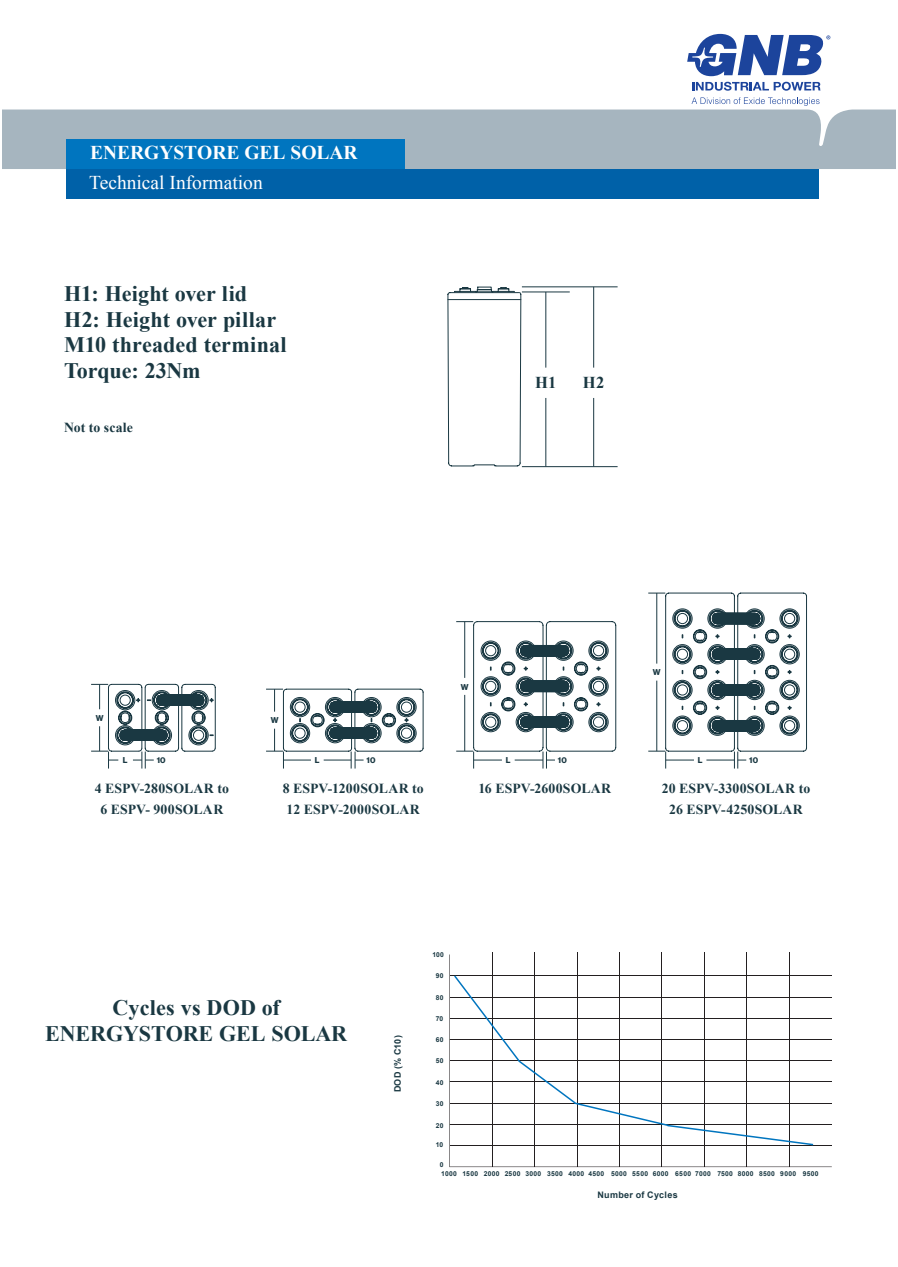
<style>
.page{position:relative;width:898px;height:1267px;background:#fff}
.page>*{position:absolute;margin:0;border:0;box-sizing:border-box;transform-origin:0 0}
.t1{font:700 22.05px/26.5px "Times New Roman";color:#1a3842;text-align:center}
.t2{font:19.5px/30.3px "Times New Roman";color:#fff}
.t3{font:700 16.5px "Times New Roman";color:#1a3842}
.t4{font:700 13.8px "Times New Roman";letter-spacing:.01em;color:#1a3842}
.t5{font:700 9px "Arial";letter-spacing:.035em;color:#1a3842}
.t6{font:8.25px "N Haas Grotesk DS Std 75 Bd";letter-spacing:.025em;color:#1a3842}
.t7{font:700 6.75px "Arial";letter-spacing:.045em;color:#1a3842}
.s1{font-weight:700}
.s2{font-style:inherit}
</style>
<div class="page">
<svg style="left:266px;top:688px;width:158px;height:80px"></svg>
<svg style="left:456px;top:621px;width:160px;height:147px"></svg>
<svg style="left:648px;top:592px;width:159px;height:176px"></svg>
<svg style="left:91px;top:683px;width:125px;height:85px"></svg>
<hr style="left:522px;top:286px;width:95px;height:1px;background:#1a3842">
<hr style="left:522px;top:291px;width:48px;height:1px;background:#1a3842">
<hr style="left:522px;top:466px;width:95px;height:1px;background:#1a3842">
<hr style="left:545px;top:398px;width:1px;height:68px;background:#1a3842">
<hr style="left:545px;top:292px;width:1px;height:76px;background:#1a3842">
<hr style="left:593px;top:398px;width:1px;height:68px;background:#1a3842">
<hr style="left:593px;top:287px;width:1px;height:81px;background:#1a3842">
<svg style="left:447px;top:286px;width:74px;height:181px"></svg>
<div style="left:2px;top:109px;width:893px;height:60px;background:#a6b5bf"></div>
<div style="left:66px;top:139px;width:338px;height:30px;background:#0075bf"></div>
<div style="left:66px;top:169px;width:753px;height:29px;background:#0061a8"></div>
<hr style="left:789px;top:952px;width:1px;height:214px;background:#231f20">
<hr style="left:746px;top:952px;width:1px;height:214px;background:#231f20">
<hr style="left:492px;top:952px;width:1px;height:214px;background:#231f20">
<hr style="left:534px;top:952px;width:1px;height:214px;background:#231f20">
<hr style="left:577px;top:952px;width:1px;height:214px;background:#231f20">
<hr style="left:619px;top:952px;width:1px;height:214px;background:#231f20">
<hr style="left:661px;top:952px;width:1px;height:214px;background:#231f20">
<hr style="left:704px;top:952px;width:1px;height:214px;background:#231f20">
<svg style="left:449px;top:954px;width:383px;height:213px"></svg>
<hr style="left:450px;top:975px;width:381px;height:1px;background:#231f20">
<hr style="left:450px;top:996px;width:381px;height:1px;background:#231f20">
<hr style="left:450px;top:1018px;width:381px;height:1px;background:#231f20">
<hr style="left:450px;top:1039px;width:381px;height:1px;background:#231f20">
<hr style="left:450px;top:1060px;width:381px;height:1px;background:#231f20">
<hr style="left:450px;top:1081px;width:381px;height:1px;background:#231f20">
<hr style="left:450px;top:1102px;width:381px;height:1px;background:#231f20">
<hr style="left:450px;top:1124px;width:381px;height:1px;background:#231f20">
<hr style="left:450px;top:1145px;width:381px;height:1px;background:#231f20">
<svg style="left:692px;top:82px;width:128px;height:9px"></svg>
<svg style="left:687px;top:34px;width:143px;height:42px"></svg>
<svg style="left:691px;top:97px;width:128px;height:9px"></svg>
<svg style="left:452px;top:974px;width:362px;height:172px"></svg>
<p class="t2" style="left:89px;top:137px;width:270px"><span class="s1">ENERGYSTORE</span> <span class="s1">GEL</span> <span class="s1">SOLAR<br></span>Technical Information</p>
<p class="t1" style="left:64px;top:280px;width:185px">H1: Height over lid</p>
<p class="t1" style="left:64px;top:306px;width:214px">H2: Height over pillar</p>
<p class="t1" style="left:64px;top:331px;width:224px">M10 threaded terminal</p>
<p class="t1" style="left:64px;top:357px;width:138px">Torque: 23Nm</p>
<p class="t4" style="left:64px;top:418px;width:70px">Not to scale</p>
<p class="t6" style="left:96px;top:713px;width:9px">W</p>
<p class="t6" style="left:271px;top:715px;width:9px">W</p>
<p class="t3" style="left:535px;top:371px;width:23px">H1</p>
<p class="t3" style="left:583px;top:371px;width:23px">H2</p>
<p class="t6" style="left:461px;top:682px;width:9px">W</p>
<p class="t6" style="left:653px;top:667px;width:9px">W</p>
<p class="t6" style="left:123px;top:755px;width:6px">L</p>
<p class="t6" style="left:157px;top:755px;width:10px">10</p>
<p class="t6" style="left:315px;top:755px;width:6px">L</p>
<p class="t6" style="left:366px;top:755px;width:10px">10</p>
<p class="t6" style="left:506px;top:755px;width:6px">L</p>
<p class="t6" style="left:558px;top:755px;width:10px">10</p>
<p class="t6" style="left:697px;top:755px;width:6px">L</p>
<p class="t6" style="left:749px;top:755px;width:10px">10</p>
<p class="t4" style="left:95px;top:778px;width:136px">4 ESPV-280SOLAR to</p>
<p class="t4" style="left:100px;top:799px;width:124px">6 ESPV- 900SOLAR</p>
<p class="t4" style="left:283px;top:778px;width:143px">8 ESPV-1200SOLAR to</p>
<p class="t4" style="left:286px;top:799px;width:135px">12 ESPV-2000SOLAR</p>
<p class="t4" style="left:478px;top:778px;width:134px">16 ESPV-2600SOLAR</p>
<p class="t4" style="left:662px;top:778px;width:150px">20 ESPV-3300SOLAR to</p>
<p class="t4" style="left:669px;top:799px;width:135px">26 ESPV-4250SOLAR</p>
<p class="t1" style="left:45px;top:993px;width:303px">Cycles vs DOD of<br>ENERGYSTORE <span class="s2">GEL</span> SOLAR</p>
<p class="t5" style="left:392px;top:1092px;width:59px;rotate:-90deg">DOD (% C10)</p>
<p class="t7" style="left:432px;top:950px;width:13px">100</p>
<p class="t7" style="left:436px;top:971px;width:9px">90</p>
<p class="t7" style="left:436px;top:993px;width:9px">80</p>
<p class="t7" style="left:436px;top:1014px;width:9px">70</p>
<p class="t7" style="left:436px;top:1034px;width:9px">60</p>
<p class="t7" style="left:436px;top:1056px;width:9px">50</p>
<p class="t7" style="left:436px;top:1077px;width:9px">40</p>
<p class="t7" style="left:436px;top:1099px;width:9px">30</p>
<p class="t7" style="left:436px;top:1120px;width:9px">20</p>
<p class="t7" style="left:436px;top:1140px;width:9px">10</p>
<p class="t7" style="left:440px;top:1160px;width:5px">0</p>
<p class="t7" style="left:441px;top:1169px;width:17px">1000</p>
<p class="t7" style="left:462px;top:1169px;width:17px">1500</p>
<p class="t7" style="left:484px;top:1169px;width:17px">2000</p>
<p class="t7" style="left:504px;top:1169px;width:17px">2500</p>
<p class="t7" style="left:525px;top:1169px;width:17px">3000</p>
<p class="t7" style="left:547px;top:1169px;width:17px">3500</p>
<p class="t7" style="left:568px;top:1169px;width:17px">4000</p>
<p class="t7" style="left:588px;top:1169px;width:17px">4500</p>
<p class="t7" style="left:611px;top:1169px;width:17px">5000</p>
<p class="t7" style="left:632px;top:1169px;width:17px">5500</p>
<p class="t7" style="left:652px;top:1169px;width:17px">6000</p>
<p class="t7" style="left:675px;top:1169px;width:17px">6500</p>
<p class="t7" style="left:695px;top:1169px;width:17px">7000</p>
<p class="t7" style="left:717px;top:1169px;width:17px">7500</p>
<p class="t7" style="left:738px;top:1169px;width:17px">8000</p>
<p class="t7" style="left:759px;top:1169px;width:17px">8500</p>
<p class="t7" style="left:780px;top:1169px;width:17px">9000</p>
<p class="t7" style="left:803px;top:1169px;width:17px">9500</p>
<p class="t5" style="left:597px;top:1188px;width:82px">Number of Cycles</p>
</div>
